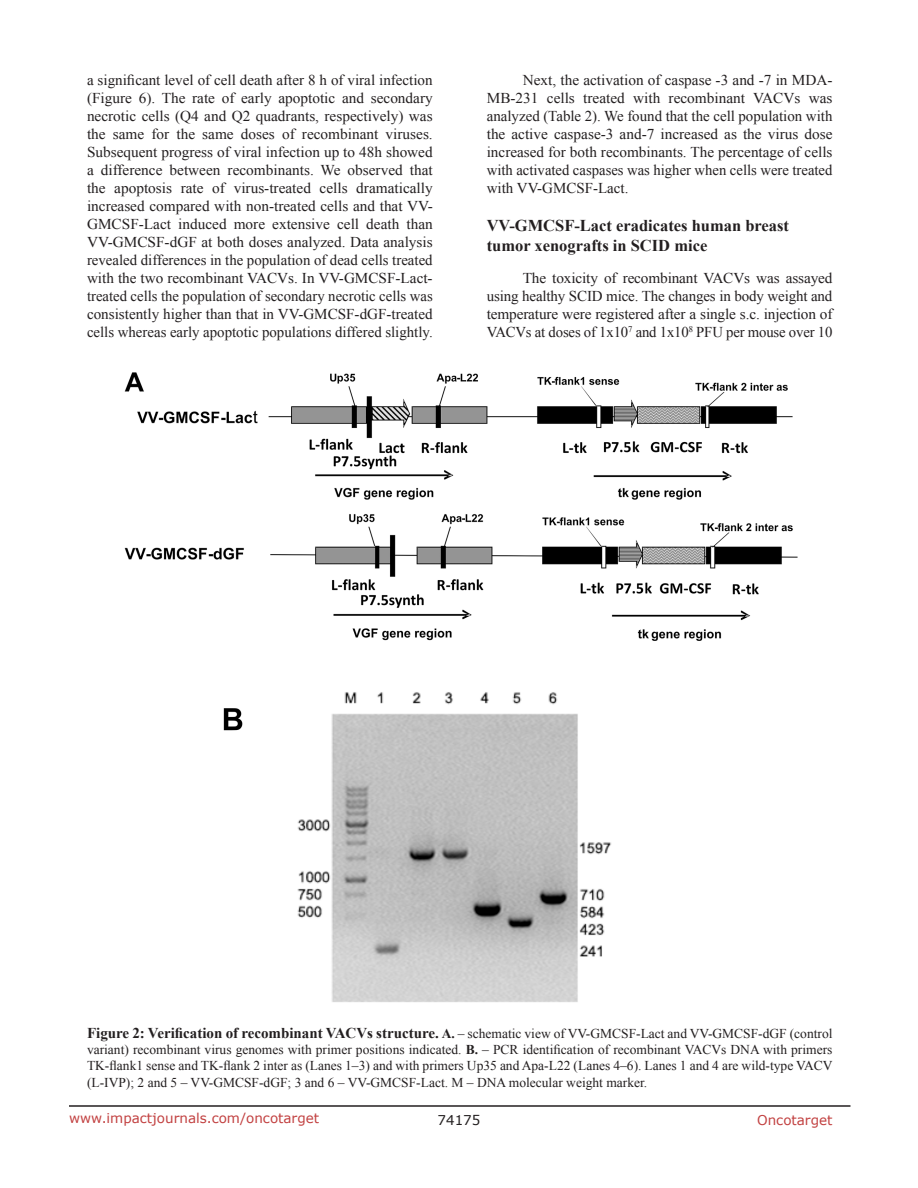
<style>
.page{position:relative;width:918px;height:1188px;background:#fff}
.page>*{position:absolute;margin:0;border:0;box-sizing:border-box;transform-origin:0 0}
.SubHeading{font:700 16.5px/19.8px "Times New Roman";color:#231f20}
.BodyText{font:15px/18px "Times New Roman";color:#231f20;text-align:justify}
.figuretext{font:13.5px/16.2px "Times New Roman";color:#231f20;text-align:justify}
.t1{font:13.5px "Verdana";color:#c24141}
.t2{font:13.5px "Verdana";color:#231f20}
.s1{font-weight:700;font-size:15px}
.s2{font-weight:700}
</style>
<div class="page">
<hr style="left:69px;top:1105px;width:781px;height:2px;background:#231f20">
<img style="left:124px;top:372px;width:674px;height:630px">
<p class="BodyText" style="left:87px;top:71px;width:347px">a significant level of cell death after 8 h of viral infection (Figure 6). The rate of early apoptotic and secondary necrotic cells (Q4 and Q2 quadrants, respectively) was the same for the same doses of recombinant viruses.<br>Subsequent progress of viral infection up to 48h showed a difference between recombinants. We observed that the apoptosis rate of virus-treated cells dramatically increased compared with non-treated cells and that VV-GMCSF-Lact induced more extensive cell death than VV-GMCSF-dGF at both doses analyzed. Data analysis revealed differences in the population of dead cells treated with the two recombinant VACVs. In VV-GMCSF-Lact&shy;treated cells the population of secondary necrotic cells was consistently higher than that in VV-GMCSF-dGF-treated cells whereas early apoptotic populations differed slightly.</p>
<p class="BodyText" style="left:487px;top:71px;width:347px;text-indent:36px">Next, the activation of caspase -3 and -7 in MDA-MB-231 cells treated with recombinant VACVs was analyzed (Table 2). We found that the cell population with the active caspase-3 and-7 increased as the virus dose increased for both recombinants. The percentage of cells with activated caspases was higher when cells were treated with VV-GMCSF-Lact.</p>
<p class="SubHeading" style="left:487px;top:215px;width:304px">VV-GMCSF-Lact eradicates human breast tumor xenografts in SCID mice</p>
<p class="BodyText" style="left:487px;top:268px;width:347px;text-indent:36px">The toxicity of recombinant VACVs was assayed using healthy SCID mice. The changes in body weight and temperature were registered after a single s.c. injection of VACVs at doses of 1x10<sup>7</sup> and 1x10<sup>8</sup> PFU per mouse over 10</p>
<p class="figuretext" style="left:87px;top:1025px;width:747px"><span class="s1">Figure 2: Verification of recombinant VACVs structure.</span> <span class="s2">A.</span> – schematic view of VV-GMCSF-Lact and VV-GMCSF-dGF (control variant) recombinant virus genomes with primer positions indicated. <span class="s2">B.</span> – PCR identification of recombinant VACVs DNA with primers TK-flank1 sense and TK-flank 2 inter as (Lanes 1–3) and with primers Up35 and Apa-L22 (Lanes 4–6). Lanes 1 and 4 are wild-type VACV (L-IVP); 2 and 5 – VV-GMCSF-dGF; 3 and 6 – VV-GMCSF-Lact. M – DNA molecular weight marker.</p>
<p class="t1" style="left:69px;top:1109px;width:252px">www.impactjournals.com/oncotarget</p>
<p class="t2" style="left:438px;top:1111px;width:44px">74175</p>
<p class="t1" style="left:757px;top:1111px;width:77px">Oncotarget</p>
</div>
